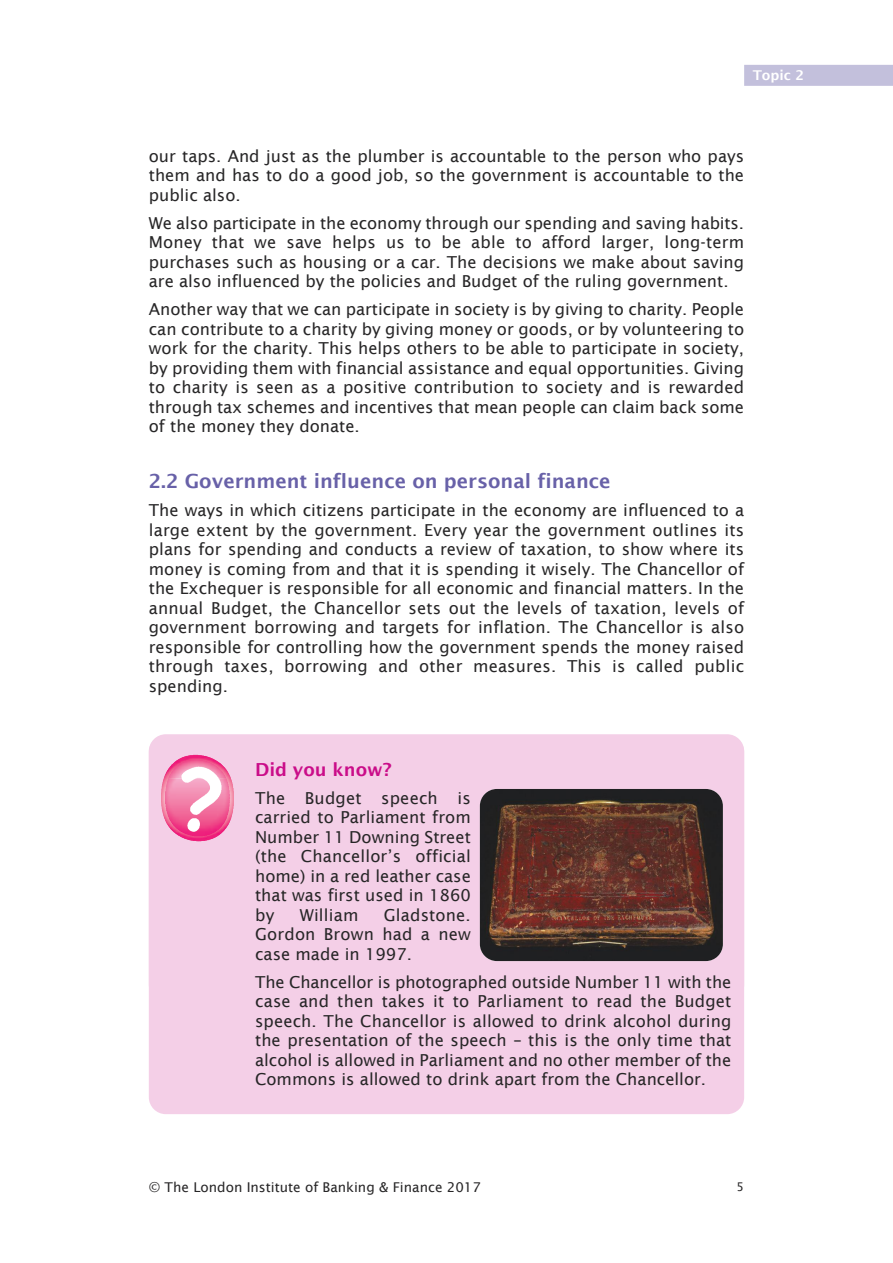
<style>
.page{position:relative;width:893px;height:1263px;background:#fff}
.page>*{position:absolute;margin:0;border:0;box-sizing:border-box;transform-origin:0 0}
.t1{font:600 19.5px "Lucida Sans";color:#6861a8}
.t2{font:600 18px "Lucida Sans";color:#ca0d89}
.t3{font:16.5px/19.5px "Lucida Sans";color:#272627;text-align:justify}
.t4{font:13.5px "Lucida Sans";color:#272627}
.t5{font:600 13.5px "Lucida Sans";color:#fff}
.t6{font:12px "Lucida Sans";color:#272627}
</style>
<div class="page">
<div style="left:149px;top:734px;width:595px;height:380px;background:#f4cfe7;border-radius:17px"></div>
<div style="left:744px;top:65px;width:149px;height:21px;background:#c3c0dc"></div>
<img style="left:161px;top:755px;width:73px;height:87px">
<svg style="left:181px;top:779px;width:40px;height:40px;background:#f6acc7"></svg>
<img style="left:168px;top:762px;width:59px;height:2px">
<img style="left:164px;top:764px;width:67px;height:15px">
<img style="left:169px;top:819px;width:57px;height:5px">
<img style="left:167px;top:824px;width:61px;height:17px">
<img style="left:480px;top:789px;width:243px;height:172px;border-radius:17px">
<p class="t5" style="left:753px;top:67px;width:53px">Topic 2</p>
<p class="t3" style="left:149px;top:146px;width:597px">our taps. And just as the plumber is accountable to the person who pays them and has to do a good job, so the government is accountable to the public also.</p>
<p class="t3" style="left:149px;top:213px;width:597px">We also participate in the economy through our spending and saving habits.<br>Money that we save helps us to be able to afford larger, long-term purchases such as housing or a car. The decisions we make about saving are also influenced by the policies and Budget of the ruling government.</p>
<p class="t3" style="left:149px;top:299px;width:597px">Another way that we can participate in society is by giving to charity. People can contribute to a charity by giving money or goods, or by volunteering to work for the charity. This helps others to be able to participate in society, by providing them with financial assistance and equal opportunities. Giving to charity is seen as a positive contribution to society and is rewarded through tax schemes and incentives that mean people can claim back some of the money they donate.</p>
<p class="t1" style="left:149px;top:469px;width:463px">2.2 Government influence on personal finance</p>
<p class="t3" style="left:149px;top:500px;width:597px">The ways in which citizens participate in the economy are influenced to a large extent by the government. Every year the government outlines its plans for spending and conducts a review of taxation, to show where its money is coming from and that it is spending it wisely. The Chancellor of the Exchequer is responsible for all economic and financial matters. In the annual Budget, the Chancellor sets out the levels of taxation, levels of government borrowing and targets for inflation. The Chancellor is also responsible for controlling how the government spends the money raised through taxes, borrowing and other measures. This is called public spending.</p>
<p class="t2" style="left:255px;top:758px;width:138px">Did you know?</p>
<p class="t3" style="left:255px;top:788px;width:217px">The Budget speech is carried to Parliament from Number 11 Downing Street (the Chancellor’s official home) in a red leather case that was first used in 1860 by</p>
<p class="t3" style="left:255px;top:905px;width:217px;text-indent:129px">Gladstone.<br>Gordon Brown had a new case made in 1997.</p>
<p class="t3" style="left:255px;top:972px;width:478px">The Chancellor is photographed outside Number 11 with the case and then takes it to Parliament to read the Budget speech. The Chancellor is allowed to drink alcohol during the presentation of the speech – this is the only time that alcohol is allowed in Parliament and no other member of the Commons is allowed to drink apart from the Chancellor.</p>
<p class="t3" style="left:300px;top:905px;width:60px">William</p>
<p class="t4" style="left:149px;top:1179px;width:334px">© The London Institute of Banking &amp; Finance 2017</p>
<p class="t6" style="left:737px;top:1179px;width:9px">5</p>
</div>
